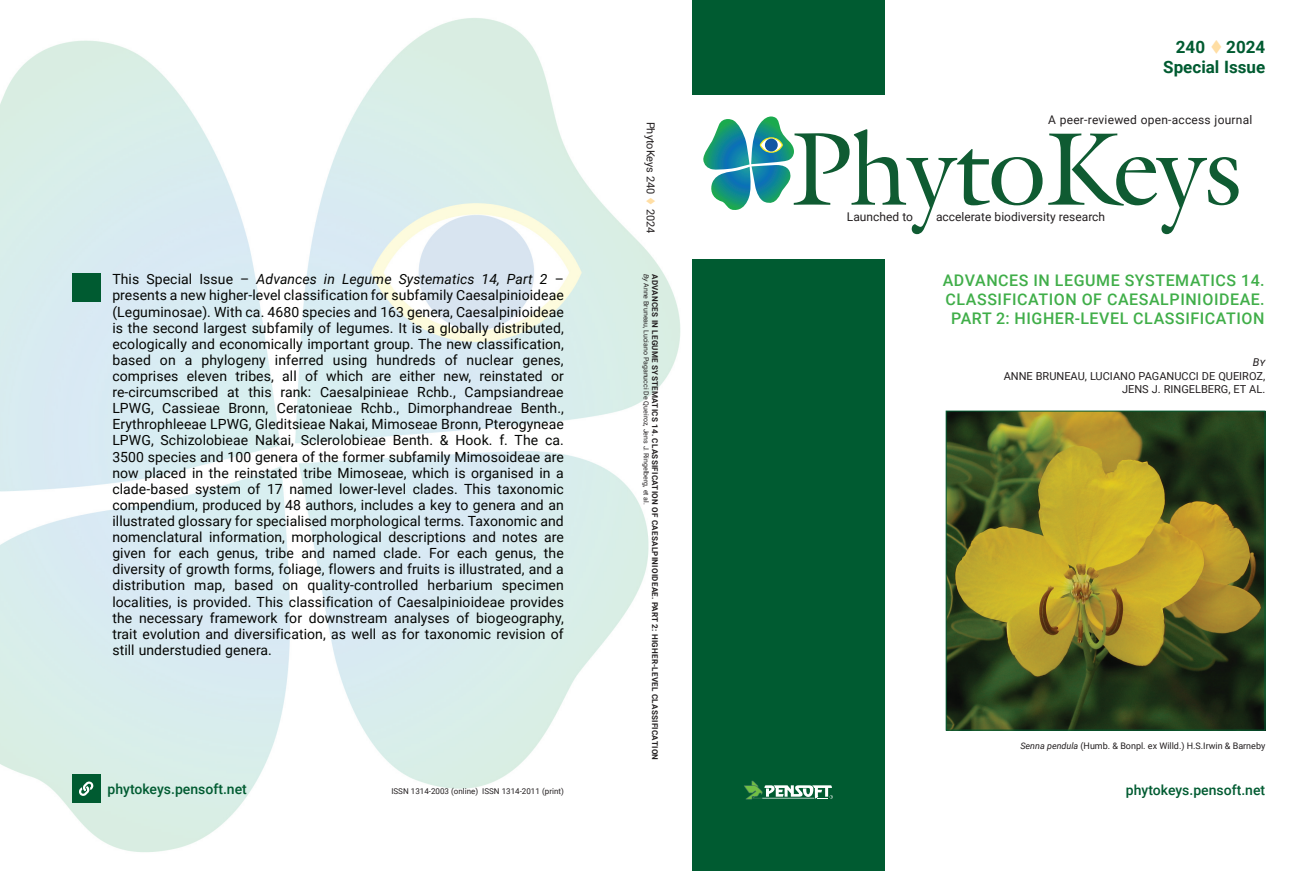
<style>
.page{position:relative;width:1302px;height:871px;background:#fff}
.page>*{position:absolute;margin:0;border:0;box-sizing:border-box;transform-origin:0 0}
.t1{font:700 17px/20.4px "Roboto";color:#005b31;text-align:right}
.t2{font:500 16px/19.2px "Roboto";letter-spacing:.035em;color:#40ae49;text-align:center}
.t3{font:14px/16.1px "Roboto";letter-spacing:.005em;color:#040503;text-align:justify}
.t4{font:500 14px "Roboto";color:#005b31}
.t5{font:12px "Roboto";color:#231f20}
.t6{font:12px "Roboto";letter-spacing:.02em;color:#231f20}
.t7{font:11px/13.2px "Roboto";color:#231f20;text-align:right}
.t8{font:italic 11px "Roboto";color:#231f20}
.t9{font:9px "Roboto";color:#231f20}
.t10{font:700 8px "Roboto";letter-spacing:.035em;color:#231f20}
.t11{font:8px "Roboto";color:#231f20}
.t12{font:7px "Roboto";color:#231f20}
.s1{font-style:italic}
.s2{color:#ffdea4}
</style>
<div class="page">
<img style="left:948px;top:412px;width:315px;height:316px">
<div style="left:946px;top:410px;width:319px;height:320px;border:1px solid #005b31"></div>
<img style="left:0;top:18px;width:681px;height:834px">
<div style="left:692px;top:259px;width:192px;height:611px;background:#005b31"></div>
<div style="left:692px;top:0;width:192px;height:95px;background:#005b31"></div>
<div style="left:72px;top:274px;width:28px;height:28px;background:#005b31"></div>
<div style="left:72px;top:774px;width:28px;height:28px;background:#005b31"></div>
<svg style="left:79px;top:781px;width:15px;height:15px"></svg>
<svg style="left:1048px;top:133px;width:190px;height:101px"></svg>
<svg style="left:703px;top:116px;width:339px;height:118px"></svg>
<svg style="left:761px;top:138px;width:20px;height:13px"></svg>
<div style="left:765px;top:138px;width:13px;height:13px;background:#1056a3;border-radius:50%"></div>
<svg style="left:744px;top:780px;width:89px;height:19px"></svg>
<p class="t3" style="left:112px;top:270px;width:453px">This Special Issue – <span class="s1">Advances in Legume Systematics 14, Part 2</span> – presents a new higher-level classification for subfamily Caesalpinioideae (Leguminosae). With ca. 4680 species and 163 genera, Caesalpinioideae is the second largest subfamily of legumes. It is a globally distributed, ecologically and economically important group. The new classification, based on a phylogeny inferred using hundreds of nuclear genes, comprises eleven tribes, all of which are either new, reinstated or re-circumscribed at this rank: Caesalpinieae Rchb., Campsiandreae LPWG, Cassieae Bronn, Ceratonieae Rchb., Dimorphandreae Benth., Erythrophleeae LPWG, Gleditsieae Nakai, Mimoseae Bronn, Pterogyneae LPWG, Schizolobieae Nakai, Sclerolobieae Benth. &amp; Hook. f. The ca.<br>3500 species and 100 genera of the former subfamily Mimosoideae are now placed in the reinstated tribe Mimoseae, which is organised in a clade-based system of 17 named lower-level clades. This taxonomic compendium, produced by 48 authors, includes a key to genera and an illustrated glossary for specialised morphological terms. Taxonomic and nomenclatural information, morphological descriptions and notes are given for each genus, tribe and named clade. For each genus, the diversity of growth forms, foliage, flowers and fruits is illustrated, and a distribution map, based on quality-controlled herbarium specimen localities, is provided. This classification of Caesalpinioideae provides the necessary framework for downstream analyses of biogeography, trait evolution and diversification, as well as for taxonomic revision of still understudied genera.</p>
<p class="t7" style="left:658px;top:121px;width:113px;rotate:90deg">PhytoKeys 240 <span class="s2">▼</span> 2024</p>
<p class="t12" style="left:651px;top:274px;width:232px;rotate:90deg"><span class="s1">By</span> Anne Bruneau, Luciano Paganucci De Queiroz, Jens J. Ringelberg, еt аl.</p>
<p class="t10" style="left:660px;top:274px;width:487px;rotate:90deg">ADVANCES IN LEGUME SYSTEMATICS 14. CLASSIFICATION OF CAESALPINIOIDEAE. PART 2: HIGHER-LEVEL CLASSIFICATION</p>
<p class="t1" style="left:1163px;top:36px;width:104px">240 <span class="s2">▼</span> 2024<br>Special Issue</p>
<p class="t6" style="left:1048px;top:111px;width:206px">A peer-reviewed open-access journal</p>
<p class="t5" style="left:847px;top:208px;width:68px">Launched to</p>
<p class="t5" style="left:936px;top:208px;width:171px">accelerate biodiversity research</p>
<p class="t2" style="left:943px;top:270px;width:323px">ADVANCES IN LEGUME SYSTEMATICS 14.<br>CLASSIFICATION OF CAESALPINIOIDEAE.<br>PART 2: HIGHER-LEVEL CLASSIFICATION</p>
<p class="t8" style="left:1253px;top:354px;width:14px">By</p>
<p class="t7" style="left:1003px;top:368px;width:263px">ANNE BRUNEAU, LUCIANO PAGANUCCI DE QUEIROZ,<br>JENS J. RINGELBERG, ET AL.</p>
<p class="t9" style="left:1020px;top:739px;width:246px"><span class="s1">Senna pendula</span> (Humb. &amp; Bonpl. ex Willd.) H.S.Irwin &amp; Barneby</p>
<p class="t4" style="left:108px;top:779px;width:141px">phytokeys.pensoft.net</p>
<p class="t4" style="left:1126px;top:779px;width:141px">phytokeys.pensoft.net</p>
<p class="t11" style="left:391px;top:785px;width:174px">ISSN 1314-2003 (online) ISSN 1314-2011 (print)</p>
</div>
